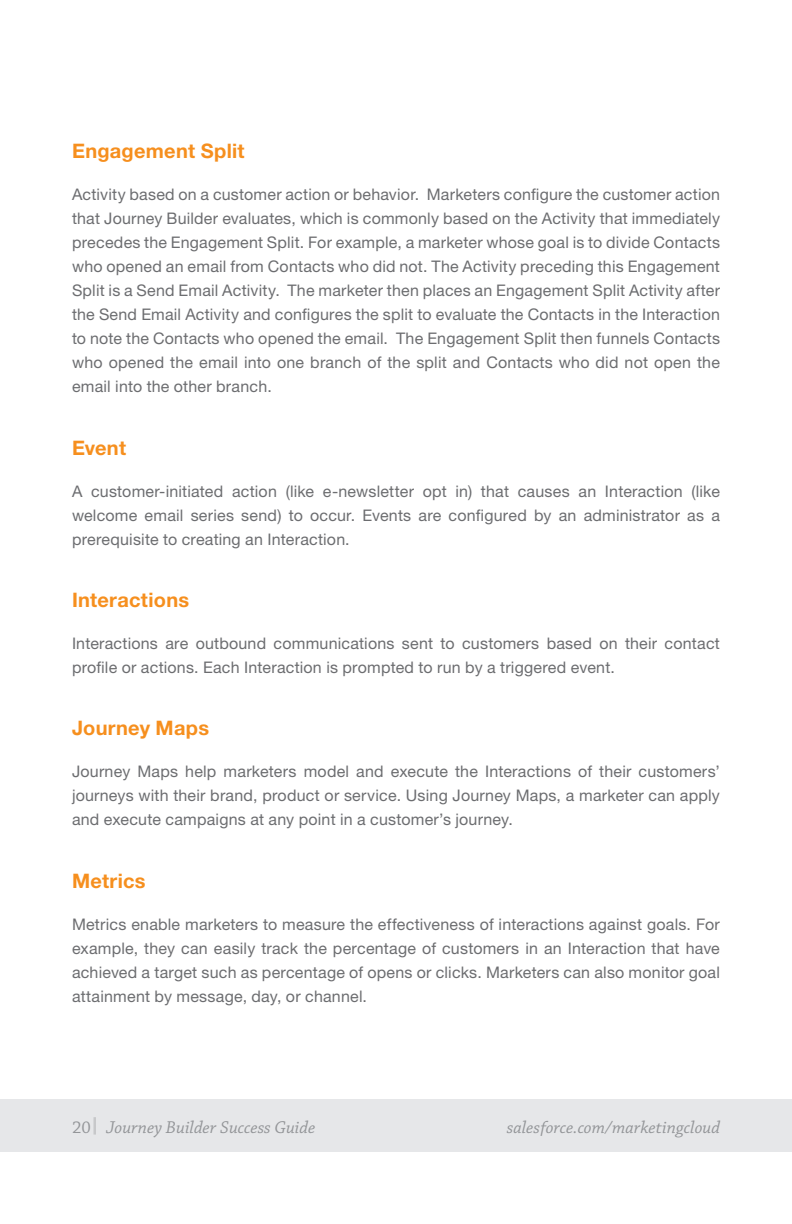
<style>
.page{position:relative;width:792px;height:1224px;background:#fff}
.page>*{position:absolute;margin:0;border:0;box-sizing:border-box;transform-origin:0 0}
.t1{font:700 20px "Helvetica Neue LT Std";letter-spacing:.015em;color:#f68f1e}
.t2{font:italic 18px "Chaparral Pro";color:#939598}
.t3{font:16px/24px "Helvetica Neue LT Std";letter-spacing:.015em;color:#6c6d70;text-align:justify}
.s1{font-style:normal}
</style>
<div class="page">
<div style="left:0;top:1100px;width:792px;height:52px;background:#e6e7e9"></div>
<svg style="left:94px;top:1117px;width:2px;height:18px"></svg>
<p class="t1" style="left:72px;top:139px;width:174px">Engagement Split</p>
<p class="t3" style="left:72px;top:182px;width:650px">Activity based on a customer action or behavior. Marketers configure the customer action that Journey Builder evaluates, which is commonly based on the Activity that immediately precedes the Engagement Split. For example, a marketer whose goal is to divide Contacts who opened an email from Contacts who did not. The Activity preceding this Engagement Split is a Send Email Activity. The marketer then places an Engagement Split Activity after the Send Email Activity and configures the split to evaluate the Contacts in the Interaction to note the Contacts who opened the email. The Engagement Split then funnels Contacts who opened the email into one branch of the split and Contacts who did not open the email into the other branch.</p>
<p class="t1" style="left:72px;top:435px;width:56px">Event</p>
<p class="t3" style="left:72px;top:479px;width:649px">A customer-initiated action (like e-newsletter opt in) that causes an Interaction (like welcome email series send) to occur. Events are configured by an administrator as a prerequisite to creating an Interaction.</p>
<p class="t1" style="left:72px;top:588px;width:119px">Interactions</p>
<p class="t3" style="left:72px;top:631px;width:649px">Interactions are outbound communications sent to customers based on their contact profile or actions. Each Interaction is prompted to run by a triggered event.</p>
<p class="t1" style="left:72px;top:716px;width:139px">Journey Maps</p>
<p class="t3" style="left:72px;top:760px;width:650px">Journey Maps help marketers model and execute the Interactions of their customers’ journeys with their brand, product or service. Using Journey Maps, a marketer can apply and execute campaigns at any point in a customer’s journey.</p>
<p class="t1" style="left:72px;top:868px;width:75px">Metrics</p>
<p class="t3" style="left:72px;top:912px;width:649px">Metrics enable marketers to measure the effectiveness of interactions against goals. For example, they can easily track the percentage of customers in an Interaction that have achieved a target such as percentage of opens or clicks. Marketers can also monitor goal attainment by message, day, or channel.</p>
<p class="t2" style="left:72px;top:1117px;width:245px"><span class="s1">20</span> Journey Builder Success Guide</p>
<p class="t2" style="left:507px;top:1117px;width:215px">salesforce.com/marketingcloud</p>
</div>
